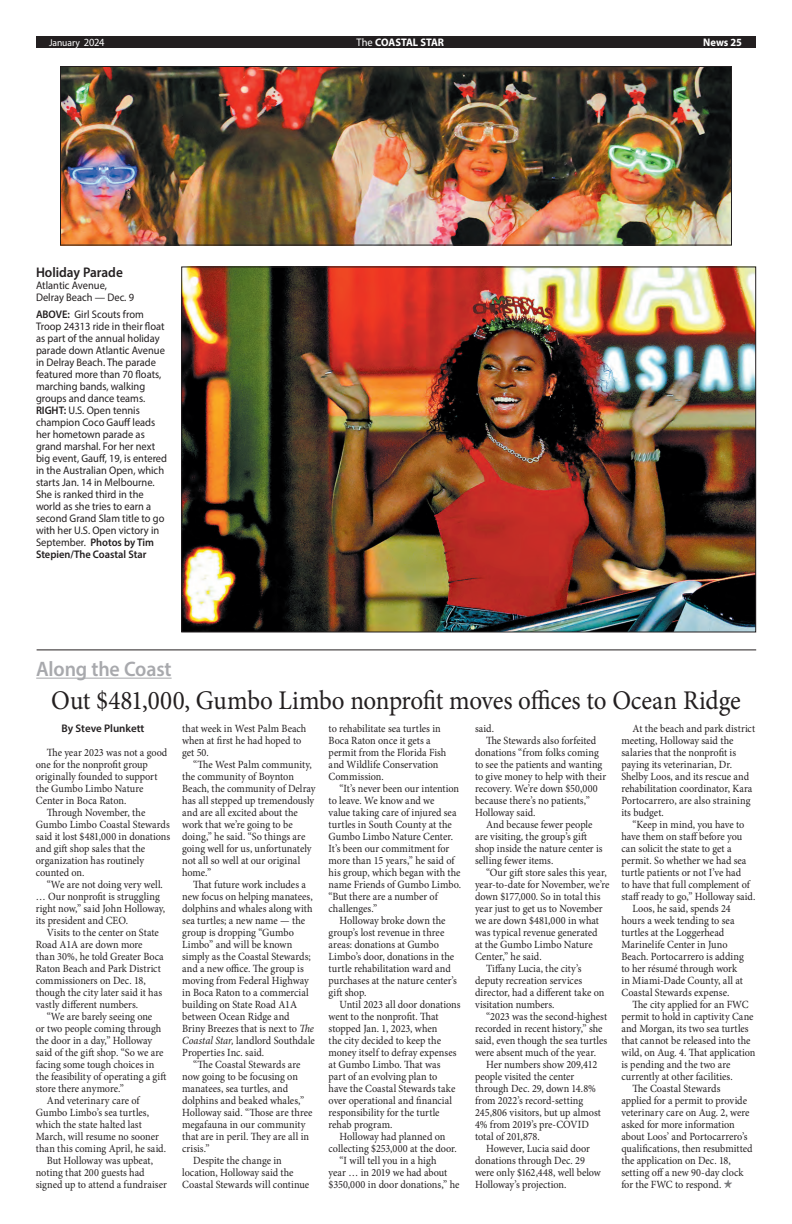
<style>
.page{position:relative;width:792px;height:1224px;background:#fff}
.page>*{position:absolute;margin:0;border:0;box-sizing:border-box;transform-origin:0 0}
.Headline_27{font:27px "Minion Pro";letter-spacing:-.01em;color:#231f20;scale:.93 1}
.t1{font:600 21px "Myriad Pro";letter-spacing:-.01em;color:#a8a9ad;scale:.95 1}
.photo_caption{font:600 14px "Myriad Pro";color:#231f20;scale:.95 1}
.BODY_text{font:11px/12px "Minion Pro";color:#231f20;scale:.93 1}
.photo_caption-2{font:11px/12px "Myriad Pro";color:#231f20;scale:.95 1}
.t2{font:700 11px "Myriad Pro";letter-spacing:-.005em;color:#fff;scale:.95 1}
.BYLINE_story{font:600 11px "Myriad Pro";color:#231f20}
.t3{font:10px "Myriad Pro";letter-spacing:-.005em;color:#fff;scale:.95 1}
.s1{font-size:11px}
.s2{font-weight:400}
.s3{font-weight:600}
.s4{font-style:italic}
.s5{font-family:"Nautical Doodles";color:#757679}
</style>
<div class="page">
<div style="left:36px;top:36px;width:720px;height:12px;background:#231f20"></div>
<img style="left:183px;top:268px;width:571px;height:362px">
<img style="left:62px;top:68px;width:668px;height:176px">
<div style="left:60px;top:66px;width:672px;height:180px;border:1px solid #231f20"></div>
<hr style="left:37px;top:649px;width:719px;height:1px;background:#231f20">
<hr style="left:36px;top:678px;width:136px;height:1px;background:#a8a9ad">
<p class="t3" style="left:49px;top:36px;width:60px">January <span class="s1">2024</span></p>
<p class="t2" style="left:357px;top:35px;width:94px"><span class="s2">The</span> COASTAL STAR</p>
<p class="t2" style="left:703px;top:35px;width:42px">News 25</p>
<p class="photo_caption" style="left:36px;top:263px;width:93px">Holiday Parade</p>
<p class="photo_caption-2" style="left:36px;top:279px;width:76px">Atlantic Avenue,</p>
<p class="photo_caption-2" style="left:36px;top:291px;width:105px">Delray Beach — Dec. 9</p>
<p class="photo_caption-2" style="left:36px;top:308px;width:137px"><span class="s3">ABOVE:</span> Girl Scouts from<br>Troop 24313 ride in their float as part of the annual holiday parade down Atlantic Avenue in Delray Beach. The parade featured more than 70 floats, marching bands, walking groups and dance teams.</p>
<p class="photo_caption-2" style="left:36px;top:404px;width:140px"><span class="s3">RIGHT:</span> U.S. Open tennis champion Coco Gauff leads her hometown parade as grand marshal. For her next big event, Gauff, 19, is entered in the Australian Open, which starts Jan. 14 in Melbourne.<br>She is ranked third in the world as she tries to earn a second Grand Slam title to go with her U.S. Open victory in<br>September. <span class="s3">Photos by Tim<br>Stepien/The Coastal Star</span></p>
<p class="t1" style="left:36px;top:656px;width:144px">Along the Coast</p>
<p class="Headline_27" style="left:51px;top:682px;width:743px">Out $481,000, Gumbo Limbo nonprofit moves offices to Ocean Ridge</p>
<p class="BYLINE_story" style="left:61px;top:721px;width:85px">By Steve Plunkett</p>
<p class="BODY_text" style="left:36px;top:747px;width:143px;text-indent:11px">The year 2023 was not a good one for the nonprofit group originally founded to support the Gumbo Limbo Nature<br>Center in Boca Raton.</p>
<p class="BODY_text" style="left:36px;top:807px;width:146px;text-indent:11px">Through November, the<br>Gumbo Limbo Coastal Stewards said it lost $481,000 in donations and gift shop sales that the organization has routinely counted on.</p>
<p class="BODY_text" style="left:36px;top:879px;width:141px;text-indent:11px">“We are not doing very well. … Our nonprofit is struggling right now,” said John Holloway, its president and CEO.</p>
<p class="BODY_text" style="left:36px;top:927px;width:139px;text-indent:11px">Visits to the center on State<br>Road A1A are down more than 30%, he told Greater Boca<br>Raton Beach and Park District commissioners on Dec. 18, though the city later said it has vastly different numbers.</p>
<p class="BODY_text" style="left:36px;top:1011px;width:142px;text-indent:11px">“We are barely seeing one<br>or two people coming through the door in a day,” Holloway said of the gift shop. “So we are facing some tough choices in the feasibility of operating a gift store there anymore.”</p>
<p class="BODY_text" style="left:36px;top:1095px;width:142px;text-indent:11px">And veterinary care of<br>Gumbo Limbo’s sea turtles, which the state halted last<br>March, will resume no sooner than this coming April, he said.</p>
<p class="BODY_text" style="left:36px;top:1155px;width:142px;text-indent:11px">But Holloway was upbeat, noting that 200 guests had signed up to attend a fundraiser</p>
<p class="BODY_text" style="left:182px;top:723px;width:135px">that week in West Palm Beach when at first he had hoped to get 50.</p>
<p class="BODY_text" style="left:182px;top:759px;width:145px;text-indent:11px">“The West Palm community, the community of Boynton<br>Beach, the community of Delray has all stepped up tremendously and are all excited about the work that we’re going to be doing,” he said. “So things are going well for us, unfortunately not all so well at our original home.”</p>
<p class="BODY_text" style="left:182px;top:879px;width:144px;text-indent:11px">That future work includes a new focus on helping manatees, dolphins and whales along with sea turtles; a new name — the group is dropping “Gumbo<br>Limbo” and will be known simply as the Coastal Stewards; and a new office. The group is moving from Federal Highway in Boca Raton to a commercial building on State Road A1A between Ocean Ridge and<br>Briny Breezes that is next to <span class="s4">The<br>Coastal Star,</span> landlord Southdale<br>Properties Inc. said.</p>
<p class="BODY_text" style="left:182px;top:1059px;width:142px;text-indent:11px">“The Coastal Stewards are now going to be focusing on manatees, sea turtles, and dolphins and beaked whales,”<br>Holloway said. “Those are three megafauna in our community that are in peril. They are all in crisis.”</p>
<p class="BODY_text" style="left:182px;top:1155px;width:138px;text-indent:11px">Despite the change in location, Holloway said the<br>Coastal Stewards will continue</p>
<p class="BODY_text" style="left:329px;top:723px;width:128px">to rehabilitate sea turtles in<br>Boca Raton once it gets a permit from the Florida Fish and Wildlife Conservation<br>Commission.</p>
<p class="BODY_text" style="left:329px;top:783px;width:144px;text-indent:11px">“It’s never been our intention to leave. We know and we<br>value taking care of injured sea turtles in South County at the<br>Gumbo Limbo Nature Center.<br>It’s been our commitment for more than 15 years,” he said of his group, which began with the name Friends of Gumbo Limbo. “But there are a number of challenges.”</p>
<p class="BODY_text" style="left:329px;top:915px;width:140px;text-indent:11px">Holloway broke down the group’s lost revenue in three areas: donations at Gumbo<br>Limbo’s door, donations in the turtle rehabilitation ward and purchases at the nature center’s gift shop.</p>
<p class="BODY_text" style="left:329px;top:999px;width:143px;text-indent:11px">Until 2023 all door donations went to the nonprofit. That stopped Jan. 1, 2023, when<br>the city decided to keep the money itself to defray expenses at Gumbo Limbo. That was<br>part of an evolving plan to<br>have the Coastal Stewards take over operational and financial responsibility for the turtle rehab program.</p>
<p class="BODY_text" style="left:329px;top:1131px;width:139px;text-align:center">Holloway had planned on collecting $253,000 at the door.</p>
<p class="BODY_text" style="left:329px;top:1155px;width:142px;text-indent:11px">“I will tell you in a high<br>year … in 2019 we had about $350,000 in door donations,” he</p>
<p class="BODY_text" style="left:475px;top:723px;width:22px">said.</p>
<p class="BODY_text" style="left:475px;top:735px;width:143px;text-indent:11px">The Stewards also forfeited donations “from folks coming to see the patients and wanting to give money to help with their recovery. We’re down $50,000 because there’s no patients,”<br>Holloway said.</p>
<p class="BODY_text" style="left:475px;top:819px;width:139px;text-indent:11px">And because fewer people are visiting, the group’s gift shop inside the nature center is selling fewer items.</p>
<p class="BODY_text" style="left:475px;top:867px;width:146px;text-indent:11px">“Our gift store sales this year, year-to-date for November, we’re down $177,000. So in total this year just to get us to November we are down $481,000 in what was typical revenue generated<br>at the Gumbo Limbo Nature<br>Center,” he said.</p>
<p class="BODY_text" style="left:475px;top:963px;width:141px;text-indent:11px">Tiffany Lucia, the city’s deputy recreation services director, had a different take on visitation numbers.</p>
<p class="BODY_text" style="left:475px;top:1011px;width:144px;text-indent:11px">“2023 was the second-highest recorded in recent history,” she said, even though the sea turtles were absent much of the year.</p>
<p class="BODY_text" style="left:475px;top:1059px;width:137px;text-indent:11px">Her numbers show 209,412 people visited the center through Dec. 29, down 14.8% from 2022’s record-setting<br>245,806 visitors, but up almost<br>4% from 2019’s pre-COVID total of 201,878.</p>
<p class="BODY_text" style="left:475px;top:1143px;width:137px;text-indent:11px">However, Lucia said door donations through Dec. 29 were only $162,448, well below<br>Holloway’s projection.</p>
<p class="BODY_text" style="left:621px;top:723px;width:145px;text-indent:11px">At the beach and park district meeting, Holloway said the salaries that the nonprofit is paying its veterinarian, Dr.<br>Shelby Loos, and its rescue and rehabilitation coordinator, Kara<br>Portocarrero, are also straining its budget.</p>
<p class="BODY_text" style="left:621px;top:819px;width:146px;text-indent:11px">“Keep in mind, you have to have them on staff before you can solicit the state to get a permit. So whether we had sea turtle patients or not I’ve had<br>to have that full complement of staff ready to go,” Holloway said.</p>
<p class="BODY_text" style="left:621px;top:903px;width:133px;text-indent:11px">Loos, he said, spends 24 hours a week tending to sea turtles at the Loggerhead<br>Marinelife Center in Juno<br>Beach. Portocarrero is adding to her résumé through work in Miami-Dade County, all at<br>Coastal Stewards expense.</p>
<p class="BODY_text" style="left:621px;top:999px;width:146px;text-indent:11px">The city applied for an FWC permit to hold in captivity Cane and Morgan, its two sea turtles that cannot be released into the wild, on Aug. 4. That application is pending and the two are currently at other facilities.</p>
<p class="BODY_text" style="left:621px;top:1083px;width:143px;text-indent:11px">The Coastal Stewards applied for a permit to provide veterinary care on Aug. 2, were asked for more information about Loos’ and Portocarrero’s qualifications, then resubmitted the application on Dec. 18, setting off a new 90-day clock for the FWC to respond. <span class="s5">P</span></p>
</div>
